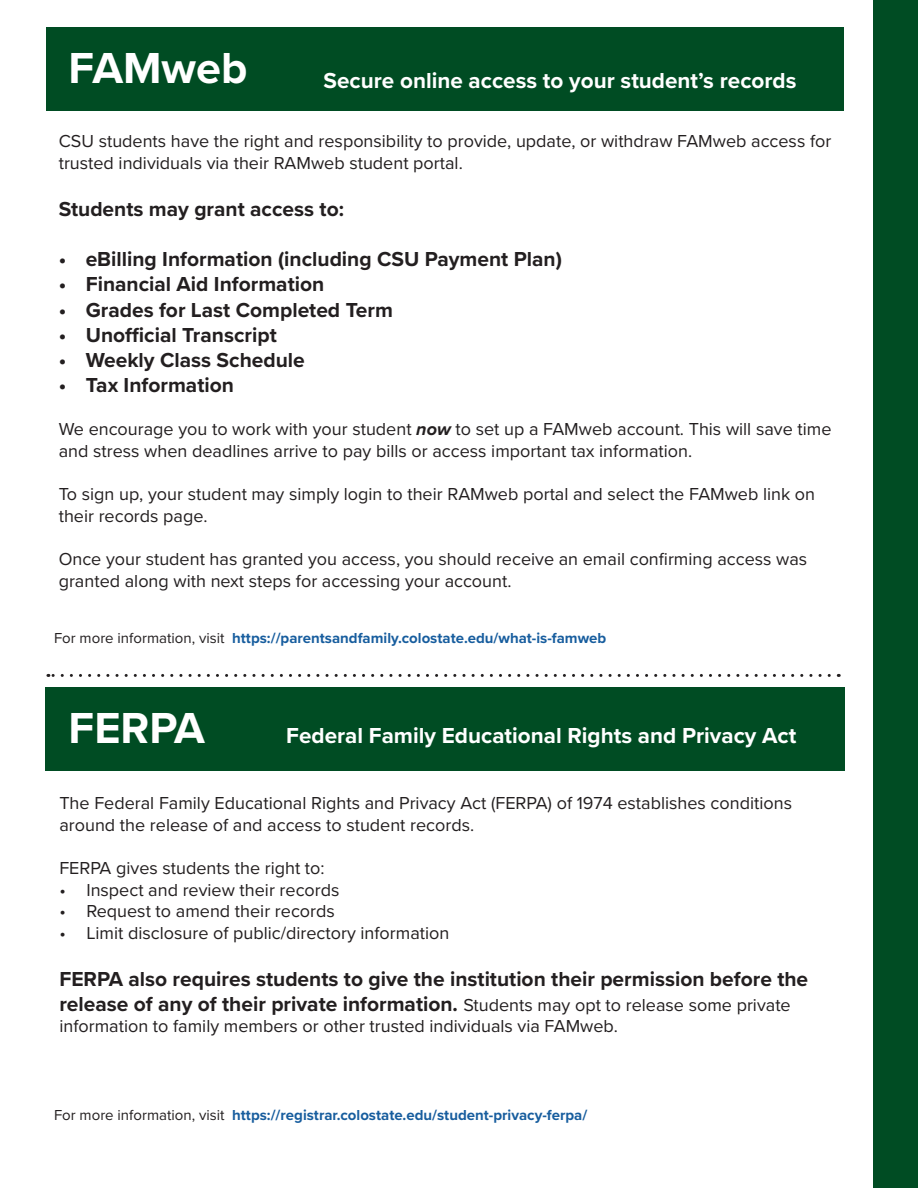
<style>
.page{position:relative;width:918px;height:1188px;background:#fff}
.page>*{position:absolute;margin:0;border:0;box-sizing:border-box;transform-origin:0 0}
.t1{font:700 45px "Proxima Nova";color:#fff}
.t2{font:700 22.5px "Proxima Nova";color:#fff}
.t3{font:700 21px/25.2px "Proxima Nova";color:#231f20}
.t4{font:18px/21.6px "Proxima Nova";color:#231f20}
.t5{font:700 15px "Proxima Nova";color:#175d9e}
.s1{font-weight:700;font-style:italic}
.s2{font-weight:400;color:#231f20}
.s3{font-weight:400;font-size:18px}
</style>
<div class="page">
<div style="left:46px;top:27px;width:798px;height:83px;background:#004c23"></div>
<div style="left:45px;top:688px;width:799px;height:83px;background:#004c23"></div>
<div style="left:874px;top:0;width:44px;height:1188px;background:#004c23"></div>
<svg style="left:48px;top:674px;width:781px;height:3px"></svg>
<p class="t1" style="left:69px;top:34px;width:180px">FAMweb</p>
<p class="t2" style="left:324px;top:63px;width:474px">Secure online access to your student’s records</p>
<p class="t4" style="left:59px;top:130px;width:774px">CSU students have the right and responsibility to provide, update, or withdraw FAMweb access for trusted individuals via their RAMweb student portal.</p>
<p class="t3" style="left:59px;top:196px;width:287px">Students may grant access to:</p>
<p class="t3" style="left:59px;top:246px;width:505px">• eBilling Information (including CSU Payment Plan)</p>
<p class="t3" style="left:59px;top:271px;width:267px">• Financial Aid Information</p>
<p class="t3" style="left:59px;top:297px;width:336px">• Grades for Last Completed Term</p>
<p class="t3" style="left:59px;top:322px;width:220px">• Unofficial Transcript</p>
<p class="t3" style="left:59px;top:347px;width:248px">• Weekly Class Schedule</p>
<p class="t3" style="left:59px;top:372px;width:177px">• Tax Information</p>
<p class="t4" style="left:59px;top:418px;width:774px">We encourage you to work with your student <span class="s1">now</span> to set up a FAMweb account. This will save time and stress when deadlines arrive to pay bills or access important tax information.</p>
<p class="t4" style="left:59px;top:483px;width:758px">To sign up, your student may simply login to their RAMweb portal and select the FAMweb link on their records page.</p>
<p class="t4" style="left:59px;top:547px;width:750px">Once your student has granted you access, you should receive an email confirming access was granted along with next steps for accessing your account.</p>
<p class="t5" style="left:54px;top:626px;width:554px"><span class="s2">For more information, visit</span> https://parentsandfamily.colostate.edu/what-is-famweb</p>
<p class="t1" style="left:69px;top:695px;width:138px">FERPA</p>
<p class="t2" style="left:286px;top:719px;width:512px">Federal Family Educational Rights and Privacy Act</p>
<p class="t4" style="left:59px;top:792px;width:734px">The Federal Family Educational Rights and Privacy Act (FERPA) of 1974 establishes conditions around the release of and access to student records.</p>
<p class="t4" style="left:59px;top:856px;width:267px">FERPA gives students the right to:</p>
<p class="t4" style="left:59px;top:878px;width:282px">• Inspect and review their records</p>
<p class="t4" style="left:59px;top:900px;width:277px">• Request to amend their records</p>
<p class="t4" style="left:59px;top:921px;width:392px">• Limit disclosure of public/directory information</p>
<p class="t3" style="left:59px;top:965px;width:750px">FERPA also requires students to give the institution their permission before the release of any of their private information. <span class="s3">Students may opt to release some private</span></p>
<p class="t4" style="left:59px;top:1015px;width:560px">information to family members or other trusted individuals via FAMweb.</p>
<p class="t5" style="left:54px;top:1104px;width:535px"><span class="s2">For more information, visit</span> https://registrar.colostate.edu/student-privacy-ferpa/</p>
</div>
